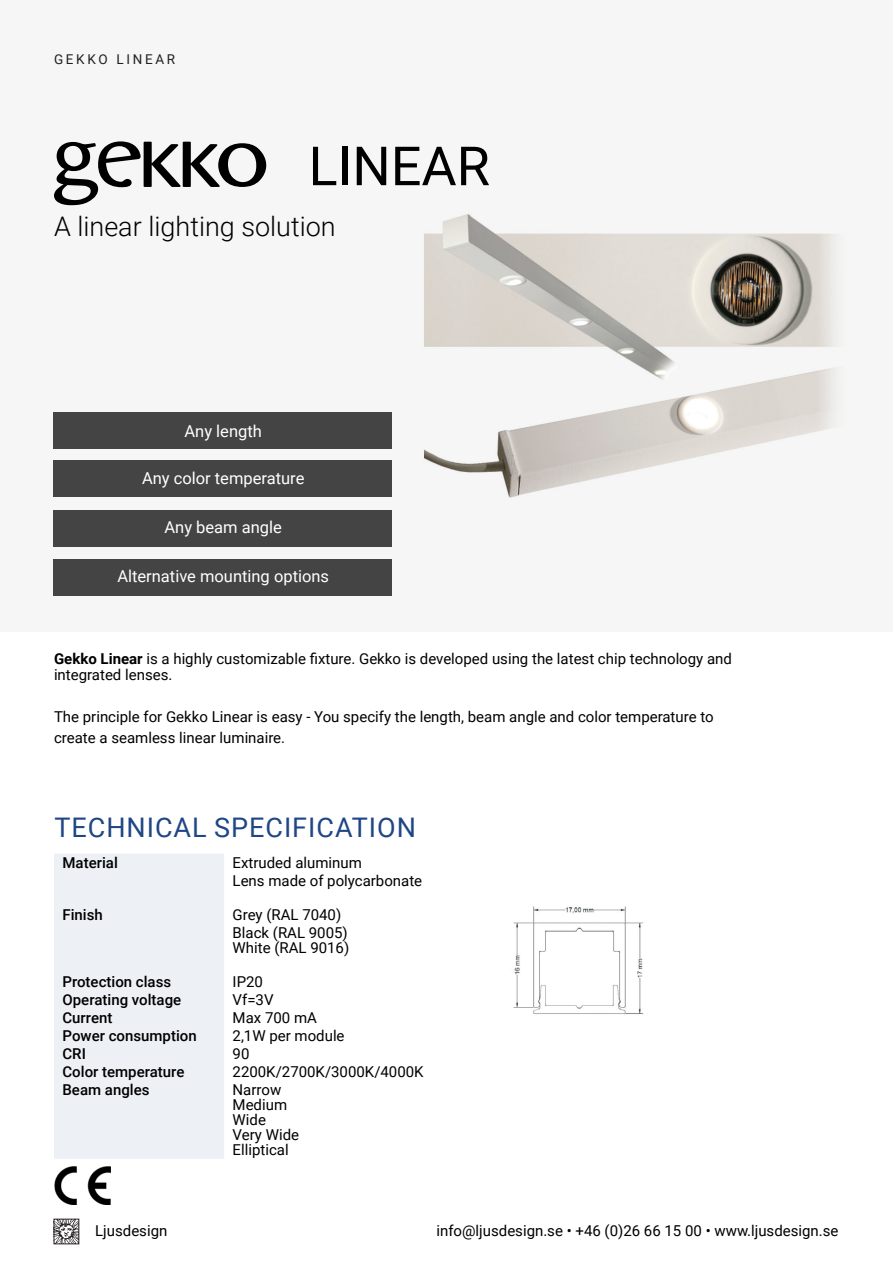
<style>
.page{position:relative;width:893px;height:1263px;background:#fff}
.page>*{position:absolute;margin:0;border:0;box-sizing:border-box;transform-origin:0 0}
.t1{font:54px "Roboto";color:#000}
.t2{font:300 27px "Roboto";color:#000}
.Heading__Product_spr{font:27px "Roboto";letter-spacing:.035em;color:#1f4685}
.Paragraph__regular{font:16.5px "Roboto";color:#fff}
.t3{font:15px "Roboto";color:#000}
.t4{font:500 15px "Roboto";color:#000}
.Heading__active{font:13.5px "Roboto";letter-spacing:.2em;color:#231f20}
.s1{font-weight:700}
</style>
<div class="page">
<svg style="left:56px;top:1221px;width:21px;height:21px"></svg>
<div style="left:54px;top:1219px;width:25px;height:25px;border:1px solid #231f20"></div>
<img style="left:53px;top:162px;width:793px;height:434px">
<div style="left:54px;top:854px;width:170px;height:305px;background:#edf1f6"></div>
<svg style="left:54px;top:141px;width:212px;height:64px"></svg>
<img style="left:513px;top:906px;width:131px;height:108px">
<img style="left:54px;top:1166px;width:56px;height:38px">
<div style="left:53px;top:460px;width:338px;height:37px;background:#444"></div>
<div style="left:53px;top:412px;width:338px;height:37px;background:#444"></div>
<div style="left:53px;top:510px;width:338px;height:37px;background:#444"></div>
<div style="left:53px;top:559px;width:338px;height:36px;background:#444"></div>
<p class="Heading__active" style="left:54px;top:50px;width:123px">GEKKO LINEAR</p>
<p class="t1" style="left:309px;top:128px;width:183px">LINEAR</p>
<p class="t2" style="left:54px;top:208px;width:283px">A linear lighting solution</p>
<p class="Paragraph__regular" style="left:185px;top:420px;width:79px">Any length</p>
<p class="Paragraph__regular" style="left:142px;top:466px;width:164px">Any color temperature</p>
<p class="Paragraph__regular" style="left:165px;top:516px;width:119px">Any beam angle</p>
<p class="Paragraph__regular" style="left:117px;top:564px;width:213px">Alternative mounting options</p>
<p class="t3" style="left:54px;top:648px;width:679px"><span class="s1">Gekko Linear</span> is a highly customizable fixture. Gekko is developed using the latest chip technology and</p>
<p class="t3" style="left:54px;top:664px;width:120px">integrated lenses.</p>
<p class="t3" style="left:54px;top:706px;width:661px">The principle for Gekko Linear is easy - You specify the length, beam angle and color temperature to</p>
<p class="t3" style="left:54px;top:727px;width:233px">create a seamless linear luminaire.</p>
<p class="Heading__Product_spr" style="left:54px;top:808px;width:363px">TECHNICAL SPECIFICATION</p>
<p class="t4" style="left:63px;top:852px;width:57px">Material</p>
<p class="t3" style="left:233px;top:852px;width:131px">Extruded aluminum</p>
<p class="t3" style="left:233px;top:870px;width:191px">Lens made of polycarbonate</p>
<p class="t4" style="left:63px;top:904px;width:42px">Finish</p>
<p class="t3" style="left:233px;top:904px;width:110px">Grey (RAL 7040)</p>
<p class="t3" style="left:233px;top:922px;width:117px">Black (RAL 9005)</p>
<p class="t3" style="left:233px;top:937px;width:118px">White (RAL 9016)</p>
<p class="t4" style="left:63px;top:971px;width:110px">Protection class</p>
<p class="t3" style="left:233px;top:971px;width:32px">IP20</p>
<p class="t4" style="left:63px;top:989px;width:120px">Operating voltage</p>
<p class="t3" style="left:233px;top:989px;width:42px">Vf=3V</p>
<p class="t4" style="left:63px;top:1007px;width:51px">Current</p>
<p class="t3" style="left:233px;top:1007px;width:86px">Max 700 mA</p>
<p class="t4" style="left:63px;top:1025px;width:136px">Power consumption</p>
<p class="t3" style="left:233px;top:1025px;width:113px">2,1W per module</p>
<p class="t4" style="left:63px;top:1043px;width:25px">CRI</p>
<p class="t3" style="left:233px;top:1043px;width:18px">90</p>
<p class="t4" style="left:63px;top:1061px;width:123px">Color temperature</p>
<p class="t3" style="left:233px;top:1061px;width:193px">2200K/2700K/3000K/4000K</p>
<p class="t4" style="left:63px;top:1079px;width:89px">Beam angles</p>
<p class="t3" style="left:233px;top:1079px;width:50px">Narrow</p>
<p class="t3" style="left:233px;top:1094px;width:56px">Medium</p>
<p class="t3" style="left:233px;top:1109px;width:35px">Wide</p>
<p class="t3" style="left:233px;top:1124px;width:68px">Very Wide</p>
<p class="t3" style="left:233px;top:1139px;width:58px">Elliptical</p>
<p class="t3" style="left:95px;top:1220px;width:74px">Ljusdesign</p>
<p class="t3" style="left:436px;top:1220px;width:403px">info@ljusdesign.se • +46 (0)26 66 15 00 • www.ljusdesign.se</p>
</div>
